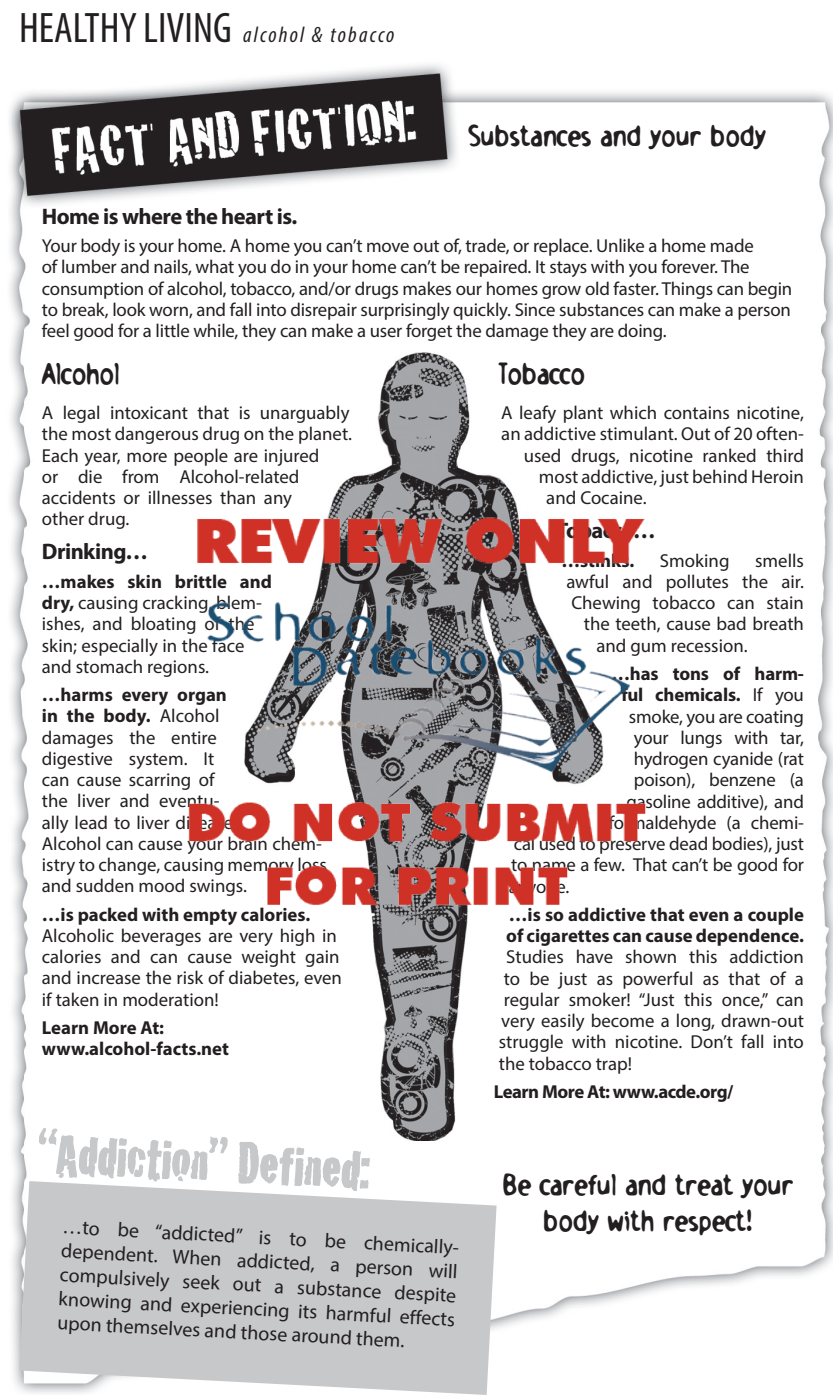
<style>
.page{position:relative;width:833px;height:1395px;background:#fff}
.page>*{position:absolute;margin:0;border:0;box-sizing:border-box;transform-origin:0 0}
.t1{font:55px "Crackhouse";color:#c7c8ca}
.t2{font:700 30px/36px "Holstein";color:#231f20;text-align:center}
.t3{font:700 22.5px "Myriad Pro";letter-spacing:-.025em;color:#231f20}
.t4{font:italic condensed 22.25px "Myriad Pro";letter-spacing:.1em;color:#231f20}
.t5{font:20px/24px "Myriad Pro";color:#231f20}
.t6{font:18.75px/21.2px "Myriad Pro";color:#231f20}
.t7{font:700 18.75px/21.2px "Myriad Pro";color:#231f20}
.t8{font:700 18.75px "Myriad Pro";letter-spacing:-.025em;color:#231f20}
.s1{font-style:normal;font-size:42.75px}
.s2{font-weight:700}
.s3{font-weight:400}
</style>
<div class="page">
<img style="left:9px;top:64px;width:823px;height:1324px">
<img style="left:244px;top:351px;width:359px;height:789px">
<svg style="left:19px;top:1181px;width:477px;height:214px;background:#cccdcf"></svg>
<svg style="left:38px;top:1128px;width:190px;height:55px"></svg>
<svg style="left:237px;top:1120px;width:133px;height:72px"></svg>
<img style="left:184px;top:463px;width:467px;height:467px">
<p class="t4" style="left:19px;top:21px;width:377px"><span class="s1">HEALTHY LIVING</span> alcohol &amp; tobacco</p>
<h2 class="t2" style="left:469px;top:116px;width:298px">Substances and your body</h2>
<p class="t3" style="left:42px;top:202px;width:257px">Home is where the heart is.</p>
<p class="t6" style="left:42px;top:235px;width:752px">Your body is your home. A home you can’t move out of, trade, or replace. Unlike a home made<br>of lumber and nails, what you do in your home can’t be repaired. It stays with you forever. The consumption of alcohol, tobacco, and/or drugs makes our homes grow old faster. Things can begin to break, look worn, and fall into disrepair surprisingly quickly. Since substances can make a person feel good for a little while, they can make a user forget the damage they are doing.</p>
<h2 class="t2" style="left:42px;top:354px;width:79px">Alcohol</h2>
<p class="t6" style="left:42px;top:402px;width:312px">A legal intoxicant that is unarguably the most dangerous drug on the planet.<br>Each year, more people are injured<br>or die from Alcohol-related accidents or illnesses than any<br>other drug.</p>
<p class="t3" style="left:42px;top:537px;width:108px">Drinking…</p>
<p class="t6" style="left:42px;top:571px;width:231px"><span class="s2">…makes skin brittle and dry,</span> causing cracking, blem&shy;ishes, and bloating of the skin; especially in the face and stomach regions.</p>
<p class="t6" style="left:42px;top:684px;width:287px"><span class="s2">…harms every organ<br>in the body.</span> Alcohol<br>damages the entire<br>digestive system. It<br>can cause scarring of<br>the liver and eventu-<br>ally lead to liver disease.<br>Alcohol can cause your brain chem&shy;istry to change, causing memory loss and sudden mood swings.</p>
<p class="t7" style="left:42px;top:903px;width:270px">…is packed with empty calories.</p>
<p class="t6" style="left:42px;top:925px;width:302px">Alcoholic beverages are very high in calories and can cause weight gain and increase the risk of diabetes, even if taken in moderation!</p>
<p class="t7" style="left:42px;top:1016px;width:189px">Learn More At: www.alcohol-facts.net</p>
<h1 class="t1" style="left:39px;top:1125px;width:334px;rotate:3deg">“Addiction” Defined:</h1>
<p class="t5" style="left:63px;top:1214px;width:402px;rotate:3deg">…to be “addicted” is to be chemically&shy;dependent. When addicted, a person will compulsively seek out a substance despite knowing and experiencing its harmful effects upon themselves and those around them.</p>
<h2 class="t2" style="left:498px;top:354px;width:88px">Tobacco</h2>
<p class="t6" style="left:501px;top:402px;width:304px">A leafy plant which contains nicotine,</p>
<p class="t6" style="left:501px;top:423px;width:304px">an addictive stimulant. Out of 20 often-</p>
<p class="t6" style="left:523px;top:445px;width:281px">used drugs, nicotine ranked third</p>
<p class="t6" style="left:538px;top:466px;width:267px">most addictive, just behind Heroin</p>
<p class="t6" style="left:546px;top:487px;width:102px">and Cocaine.</p>
<p class="t3" style="left:556px;top:516px;width:101px">Tobacco…</p>
<p class="t7" style="left:561px;top:549px;width:74px">…stinks.</p>
<p class="t6" style="left:660px;top:549px;width:71px">Smoking</p>
<p class="t6" style="left:755px;top:549px;width:50px">smells</p>
<p class="t6" style="left:566px;top:571px;width:239px">awful and pollutes the air.</p>
<p class="t6" style="left:571px;top:592px;width:234px">Chewing tobacco can stain</p>
<p class="t6" style="left:583px;top:613px;width:222px">the teeth, cause bad breath</p>
<p class="t6" style="left:596px;top:634px;width:153px">and gum recession.</p>
<p class="t7" style="left:611px;top:662px;width:194px">…has tons of harm-</p>
<p class="t7" style="left:621px;top:684px;width:184px">ful chemicals. <span class="s3">If you</span></p>
<p class="t6" style="left:628px;top:705px;width:177px">smoke, you are coating</p>
<p class="t6" style="left:633px;top:727px;width:172px">your lungs with tar,</p>
<p class="t6" style="left:633px;top:748px;width:171px">hydrogen cyanide (rat</p>
<p class="t6" style="left:633px;top:769px;width:171px">poison), benzene (a</p>
<p class="t6" style="left:626px;top:790px;width:179px">gasoline additive), and</p>
<p class="t6" style="left:608px;top:812px;width:197px">formaldehyde (a chemi-</p>
<p class="t6" style="left:513px;top:833px;width:292px">cal used to preserve dead bodies), just</p>
<p class="t6" style="left:511px;top:854px;width:294px">to name a few. That can’t be good for</p>
<p class="t6" style="left:508px;top:875px;width:62px">anyone.</p>
<p class="t7" style="left:506px;top:903px;width:299px">…is so addictive that even a couple of cigarettes can cause dependence.</p>
<p class="t6" style="left:498px;top:946px;width:307px;text-align:justify;text-indent:8px">Studies have shown this addiction to be just as powerful as that of a regular smoker! “Just this once,” can very easily become a long, drawn-out struggle with nicotine. Don’t fall into the tobacco trap!</p>
<p class="t8" style="left:493px;top:1079px;width:241px">Learn More At: www.acde.org/</p>
<h2 class="t2" style="left:502px;top:1165px;width:292px">Be careful and treat your body with respect!</h2>
</div>
